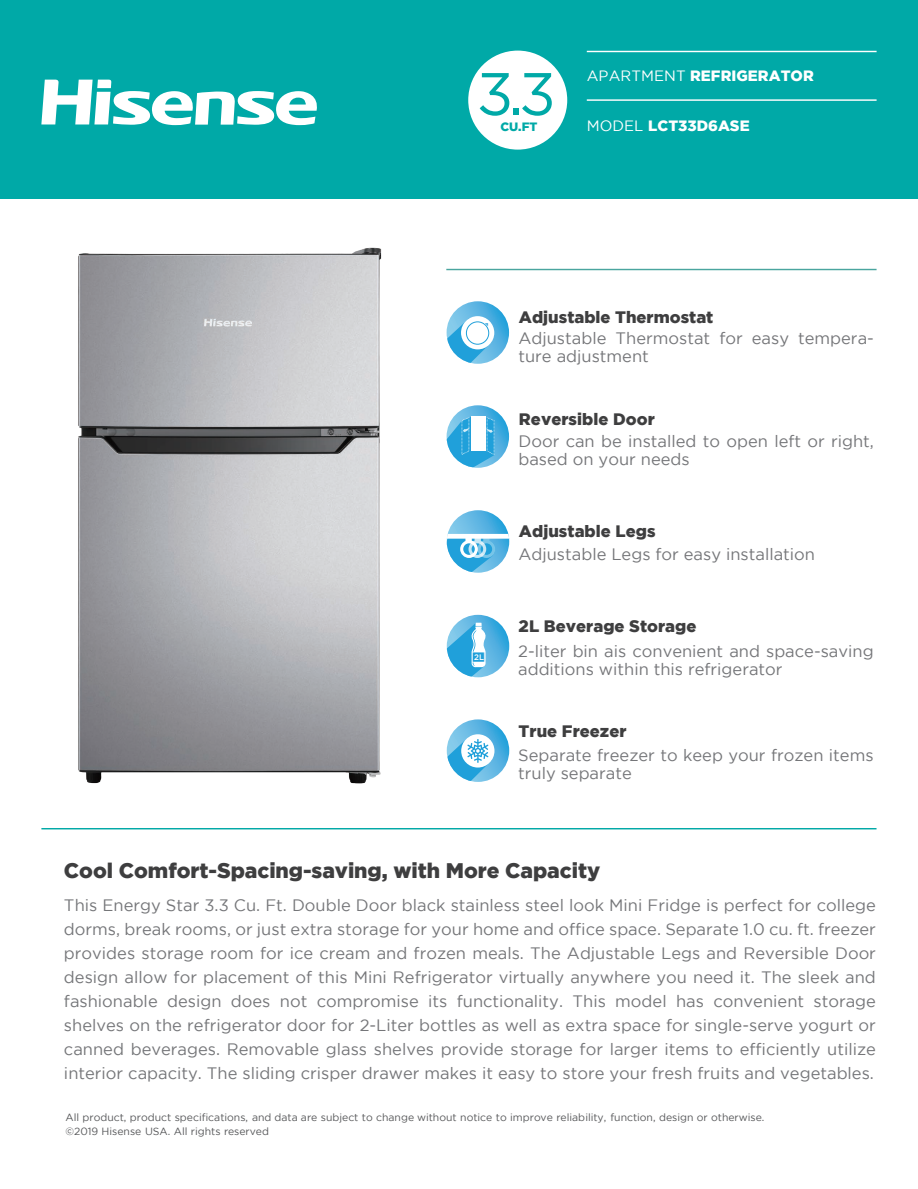
<style>
.page{position:relative;width:918px;height:1189px;background:#fff}
.page>*{position:absolute;margin:0;border:0;box-sizing:border-box;transform-origin:0 0}
.t1{font:60px "Gotham";color:#00a9a7}
.t2{font:900 21px "Gotham";letter-spacing:-.005em;color:#3e3e3f}
.t3{font:16.5px/24px "Gotham";color:#757679}
.t4{font:900 16.5px "Gotham";color:#3e3e3f}
.t5{font:900 15px "Gotham";letter-spacing:.005em;color:#fff}
.t6{font:900 12px "Gotham";color:#00a9a7}
.t7{font:10.5px/14.2px "Gotham";color:#57585a}
.t8{font:500 7.95px "Gotham";color:#fff}
.s1{font-weight:400}
</style>
<div class="page">
<div style="left:0;top:0;width:918px;height:198px;background:#00a9a7"></div>
<hr style="left:587px;top:51px;width:290px;height:1px;background:#fff">
<hr style="left:587px;top:99px;width:290px;height:2px;background:#fff">
<svg style="left:41px;top:80px;width:276px;height:45px"></svg>
<hr style="left:446px;top:269px;width:431px;height:1px;background:#4aa59f">
<div style="left:468px;top:51px;width:99px;height:99px;background:#fff;border-radius:50%"></div>
<svg style="left:447px;top:301px;width:62px;height:63px"></svg>
<svg style="left:447px;top:316px;width:47px;height:48px"></svg>
<svg style="left:447px;top:405px;width:62px;height:63px"></svg>
<svg style="left:447px;top:417px;width:48px;height:51px;background:#58b7e3"></svg>
<div style="left:471px;top:417px;width:14px;height:34px;background:#fff"></div>
<svg style="left:447px;top:510px;width:62px;height:63px"></svg>
<svg style="left:447px;top:534px;width:62px;height:39px"></svg>
<svg style="left:447px;top:615px;width:62px;height:62px"></svg>
<svg style="left:447px;top:623px;width:40px;height:54px"></svg>
<svg style="left:447px;top:719px;width:62px;height:63px"></svg>
<svg style="left:447px;top:734px;width:47px;height:48px"></svg>
<img style="left:78px;top:247px;width:304px;height:537px">
<hr style="left:41px;top:828px;width:836px;height:1px;background:#00a9a7">
<h1 class="t1" style="left:477px;top:55px;width:81px">3.3</h1>
<p class="t6" style="left:500px;top:119px;width:39px">CU.FT</p>
<p class="t5" style="left:587px;top:66px;width:229px"><span class="s1">APARTMENT</span> REFRIGERATOR</p>
<p class="t5" style="left:587px;top:115px;width:164px"><span class="s1">MODEL</span> LCT33D6ASE</p>
<p class="t4" style="left:519px;top:305px;width:196px">Adjustable Thermostat</p>
<p class="t3" style="left:518px;top:329px;width:357px;line-height:18px">Adjustable Thermostat for easy tempera&shy;ture adjustment</p>
<p class="t4" style="left:519px;top:408px;width:137px">Reversible Door</p>
<p class="t3" style="left:518px;top:432px;width:357px;line-height:18px">Door can be installed to open left or right, based on your needs</p>
<p class="t4" style="left:519px;top:520px;width:138px">Adjustable Legs</p>
<p class="t8" style="left:474px;top:653px;width:11px">2L</p>
<p class="t3" style="left:518px;top:542px;width:298px">Adjustable Legs for easy installation</p>
<p class="t4" style="left:519px;top:615px;width:179px">2L Beverage Storage</p>
<p class="t3" style="left:518px;top:641px;width:357px;line-height:18px">2-liter bin ais convenient and space-saving additions within this refrigerator</p>
<p class="t4" style="left:519px;top:719px;width:109px">True Freezer</p>
<p class="t3" style="left:518px;top:746px;width:357px;line-height:18px">Separate freezer to keep your frozen items truly separate</p>
<p class="t2" style="left:64px;top:855px;width:538px">Cool Comfort-Spacing-saving, with More Capacity</p>
<p class="t3" style="left:64px;top:893px;width:814px;text-align:justify">This Energy Star 3.3 Cu. Ft. Double Door black stainless steel look Mini Fridge is perfect for college dorms, break rooms, or just extra storage for your home and office space. Separate 1.0 cu. ft. freezer provides storage room for ice cream and frozen meals. The Adjustable Legs and Reversible Door design allow for placement of this Mini Refrigerator virtually anywhere you need it. The sleek and fashionable design does not compromise its functionality. This model has convenient storage shelves on the refrigerator door for 2-Liter bottles as well as extra space for single-serve yogurt or canned beverages. Removable glass shelves provide storage for larger items to efficiently utilize interior capacity. The sliding crisper drawer makes it easy to store your fresh fruits and vegetables.</p>
<p class="t7" style="left:65px;top:1110px;width:700px">All product, product specifications, and data are subject to change without notice to improve reliability, function, design or otherwise. ©2019 Hisense USA. All rights reserved</p>
</div>
